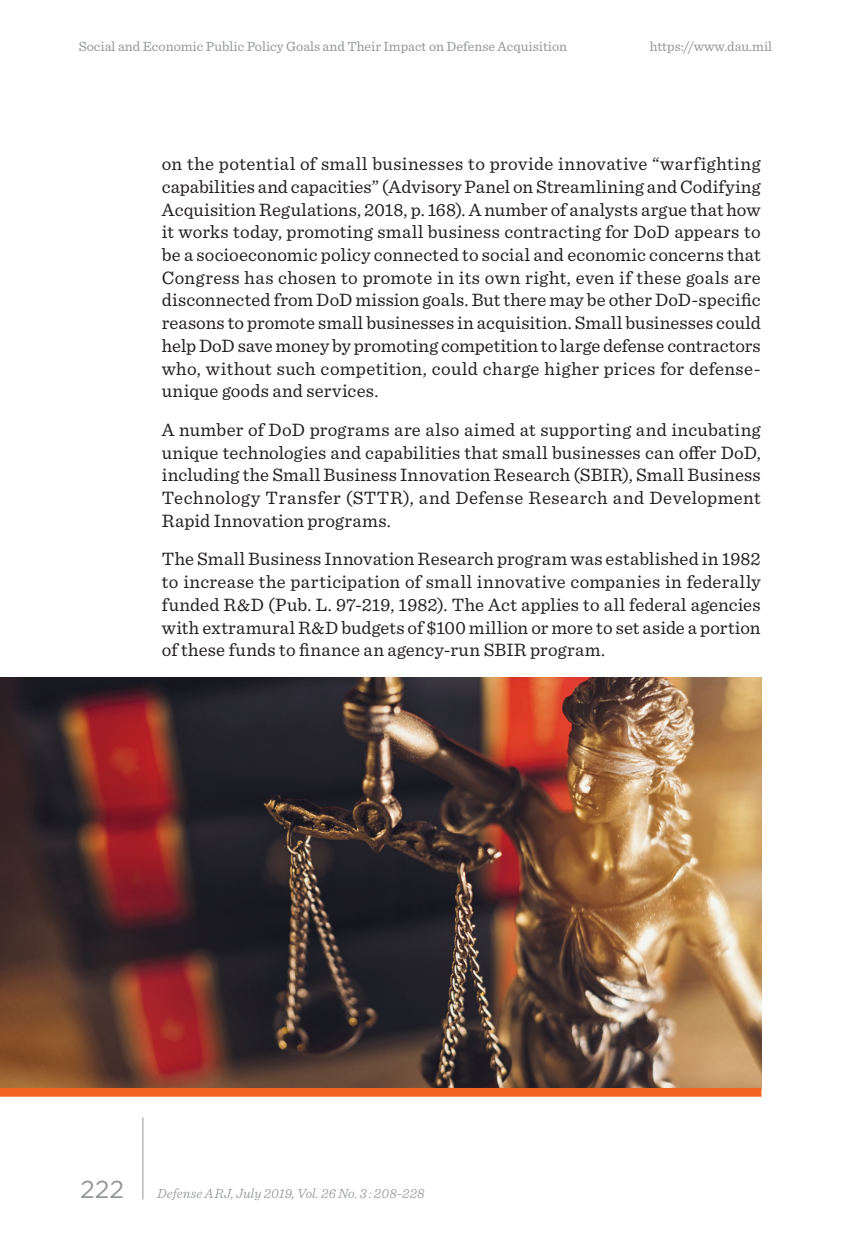
<style>
.page{position:relative;width:851px;height:1260px;background:#fff}
.page>*{position:absolute;margin:0;border:0;box-sizing:border-box;transform-origin:0 0}
.t1{font:24.5px "Gotham";color:#939598}
.t2{font:18.9px/22.8px "Sentinel";letter-spacing:.015em;color:#231f20;text-align:justify}
.t3{font:14px "Sentinel";color:#939598}
.t4{font:italic 300 14px "Sentinel";letter-spacing:.01em;color:#939598}
</style>
<div class="page">
<hr style="left:142px;top:1118px;width:1px;height:82px;background:#939598">
<img style="left:0;top:678px;width:761px;height:410px">
<div style="left:0;top:1088px;width:761px;height:9px;background:#f36421"></div>
<p class="t3" style="left:79px;top:35px;width:490px">Social and Economic Public Policy Goals and Their Impact on Defense Acquisition</p>
<p class="t3" style="left:649px;top:35px;width:124px">https://www.dau.mil</p>
<p class="t2" style="left:162px;top:151px;width:600px">on the potential of small businesses to provide innovative “warfighting capabilities and capacities” (Advisory Panel on Streamlining and Codifying Acquisition Regulations, 2018, p. 168). A number of analysts argue that how it works today, promoting small business contracting for DoD appears to be a socioeconomic policy connected to social and economic concerns that Congress has chosen to promote in its own right, even if these goals are disconnected from DoD mission goals. But there may be other DoD-specific reasons to promote small businesses in acquisition. Small businesses could help DoD save money by promoting competition to large defense contractors who, without such competition, could charge higher prices for defense&shy;unique goods and services.</p>
<p class="t2" style="left:162px;top:417px;width:600px">A number of DoD programs are also aimed at supporting and incubating unique technologies and capabilities that small businesses can offer DoD, including the Small Business Innovation Research (SBIR), Small Business Technology Transfer (STTR), and Defense Research and Development Rapid Innovation programs.</p>
<p class="t2" style="left:162px;top:547px;width:600px">The Small Business Innovation Research program was established in 1982 to increase the participation of small innovative companies in federally funded R&amp;D (Pub. L. 97-219, 1982). The Act applies to all federal agencies with extramural R&amp;D budgets of $100 million or more to set aside a portion of these funds to finance an agency-run SBIR program.</p>
<p class="t1" style="left:80px;top:1173px;width:46px">222</p>
<p class="t4" style="left:157px;top:1183px;width:269px">Defense ARJ, July 2019, Vol. 26 No. 3 : 208-228</p>
</div>
